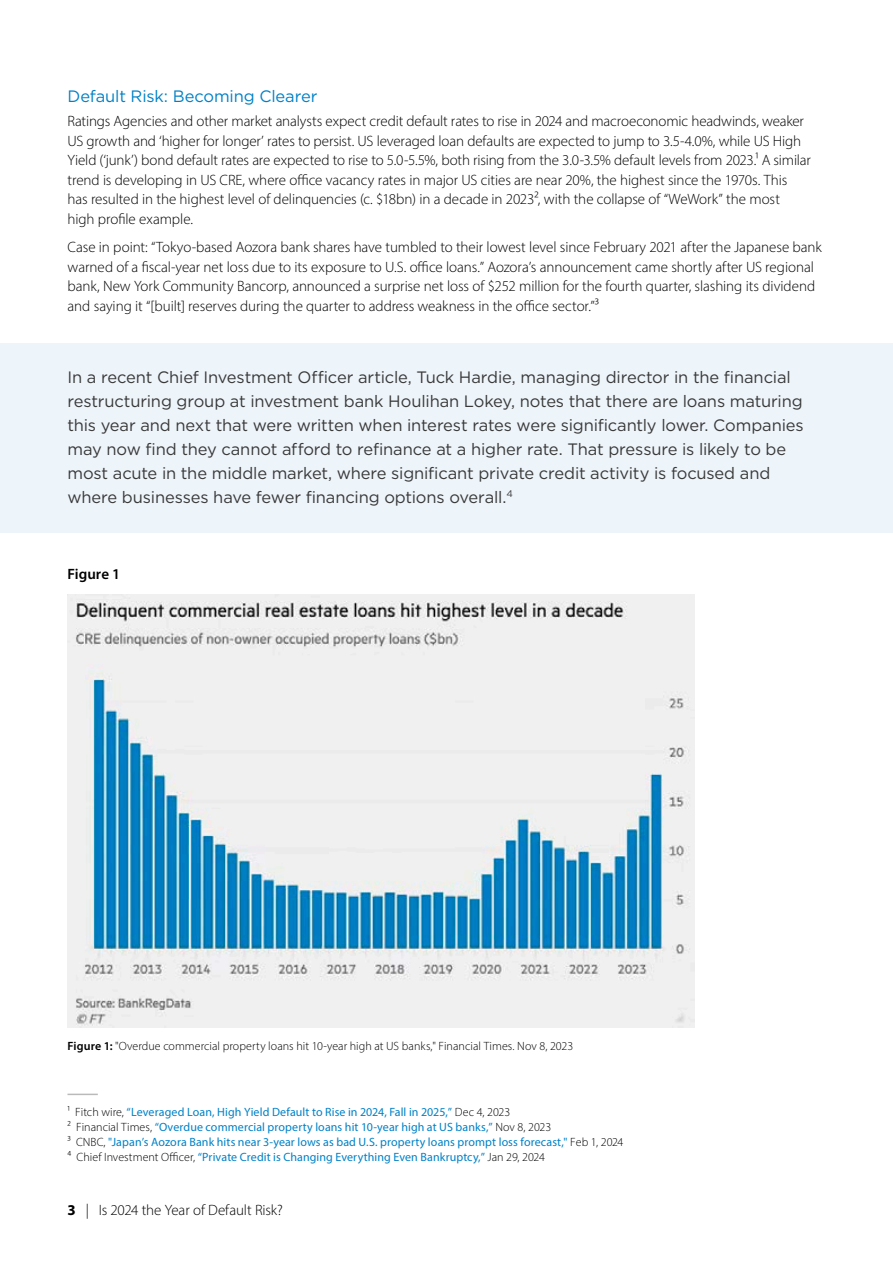
<style>
.page{position:relative;width:893px;height:1263px;background:#fff}
.page>*{position:absolute;margin:0;border:0;box-sizing:border-box;transform-origin:0 0}
._9_-_Quote{font:16.5px/24px "Gotham";letter-spacing:-.01em;color:#393939}
._3_-_Subhead{font:16.5px "Gotham";letter-spacing:-.01em;color:#0081c7}
._5_-_Body_copy{font:300 15px/19.5px "Myriad Pro";letter-spacing:-.005em;color:#000}
._4a_-_Second_level_head{font:600 15px "Myriad Pro";color:#000}
._8_-_Caption{font:12px "Myriad Pro";letter-spacing:.005em;color:#0081c7}
._8_-_Caption-2{font:300 12px "Myriad Pro";letter-spacing:.005em;color:#000}
.s1{font-weight:600}
.s2{font-weight:300;color:#000}
.s3{font-weight:700}
</style>
<div class="page">
<img style="left:68px;top:594px;width:627px;height:434px">
<hr style="left:68px;top:1094px;width:30px;height:1px;background:#bababa">
<div style="left:0;top:344px;width:893px;height:189px;background:#edf4fa"></div>
<p class="_3_-_Subhead" style="left:68px;top:87px;width:251px">Default Risk: Becoming Clearer</p>
<p class="_5_-_Body_copy" style="left:67px;top:111px;width:745px">Ratings Agencies and other market analysts expect credit default rates to rise in 2024 and macroeconomic headwinds, weaker US growth and ‘higher for longer’ rates to persist. US leveraged loan defaults are expected to jump to 3.5-4.0%, while US High Yield (‘junk’) bond default rates are expected to rise to 5.0-5.5%, both rising from the 3.0-3.5% default levels from 2023.1 A similar trend is developing in US CRE, where office vacancy rates in major US cities are near 20%, the highest since the 1970s. This has resulted in the highest level of delinquencies (c. $18bn) in a decade in 20232, with the collapse of “WeWork” the most<br>high profile example.</p>
<p class="_5_-_Body_copy" style="left:67px;top:237px;width:756px">Case in point: “Tokyo-based Aozora bank shares have tumbled to their lowest level since February 2021 after the Japanese bank warned of a fiscal-year net loss due to its exposure to U.S. office loans.” Aozora’s announcement came shortly after US regional bank, New York Community Bancorp, announced a surprise net loss of $252 million for the fourth quarter, slashing its dividend and saying it “[built] reserves during the quarter to address weakness in the office sector.”3</p>
<p class="_9_-_Quote" style="left:68px;top:364px;width:738px">In a recent Chief Investment Officer article, Tuck Hardie, managing director in the financial restructuring group at investment bank Houlihan Lokey, notes that there are loans maturing this year and next that were written when interest rates were significantly lower. Companies may now find they cannot afford to refinance at a higher rate. That pressure is likely to be most acute in the middle market, where significant private credit activity is focused and where businesses have fewer financing options overall.<sup>4</sup></p>
<p class="_4a_-_Second_level_head" style="left:67px;top:564px;width:54px">Figure 1</p>
<p class="_8_-_Caption-2" style="left:68px;top:1039px;width:507px"><span class="s1">Figure 1:</span> "Overdue commercial property loans hit 10-year high at US banks," Financial Times. Nov 8, 2023</p>
<p class="_8_-_Caption" style="left:68px;top:1105px;width:444px"><span class="s2">1 Fitch wire,</span> “Leveraged Loan, High Yield Default to Rise in 2024, Fall in 2025,” <span class="s2">Dec 4, 2023</span></p>
<p class="_8_-_Caption" style="left:68px;top:1120px;width:485px"><span class="s2">2 Financial Times,</span> “Overdue commercial property loans hit 10-year high at US banks,” <span class="s2">Nov 8, 2023</span></p>
<p class="_8_-_Caption" style="left:67px;top:1135px;width:555px"><span class="s2">3 CNBC,</span> "Japan’s Aozora Bank hits near 3-year lows as bad U.S. property loans prompt loss forecast," <span class="s2">Feb 1, 2024</span></p>
<p class="_8_-_Caption" style="left:67px;top:1150px;width:479px"><span class="s2">4 Chief Investment Officer,</span> “Private Credit is Changing Everything Even Bankruptcy,” <span class="s2">Jan 29, 2024</span></p>
<p class="_5_-_Body_copy" style="left:68px;top:1200px;width:217px"><span class="s3">3</span> | Is 2024 the Year of Default Risk?</p>
</div>
